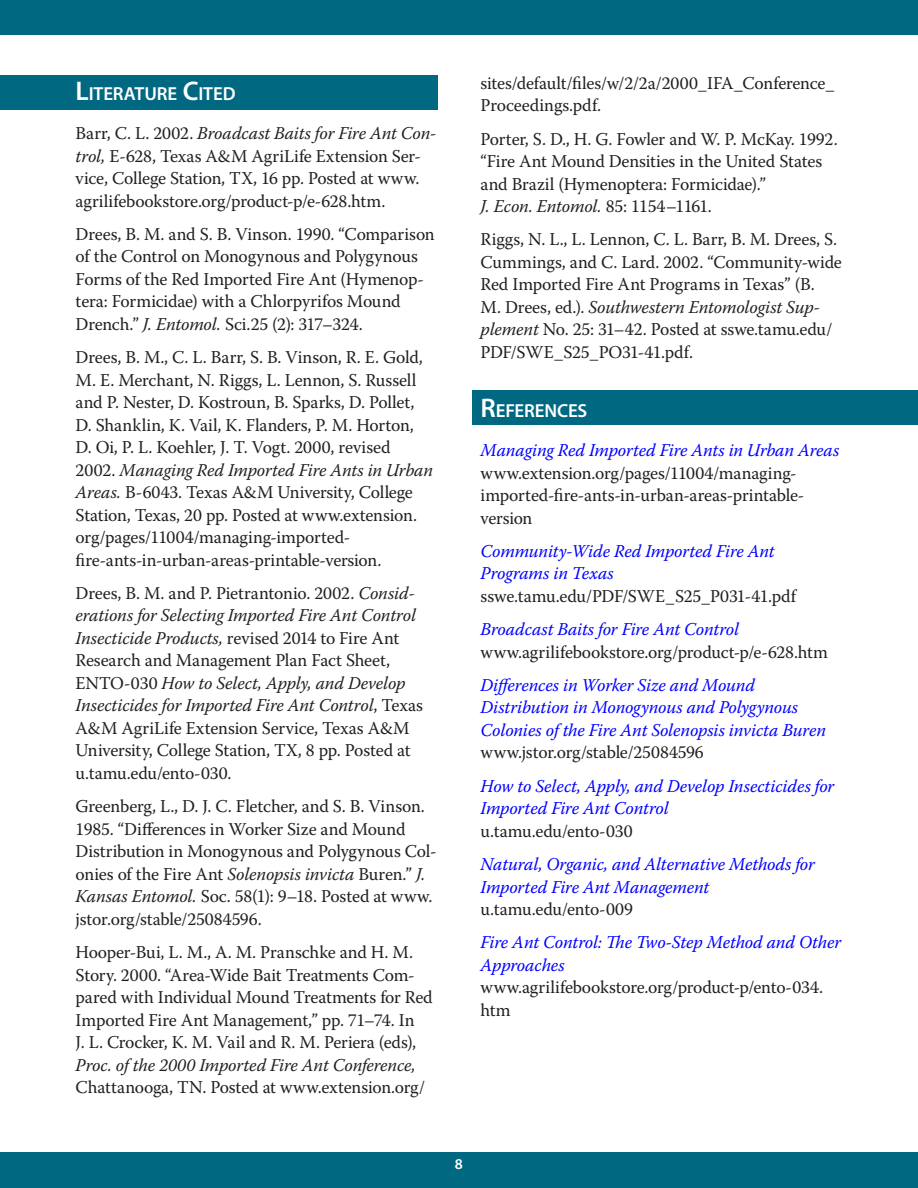
<style>
.page{position:relative;width:918px;height:1188px;background:#fff}
.page>*{position:absolute;margin:0;border:0;box-sizing:border-box;transform-origin:0 0}
.heading1{font:600 18.9px "Myriad Pro";letter-spacing:-.005em;color:#fff}
.body_text{font:18px/22.5px "Warnock Pro";letter-spacing:-.01em;color:#231f20}
.body_text-2{font:italic 18px/22.5px "Warnock Pro";letter-spacing:-.01em;color:#00f}
.t1{font:600 15px "Myriad Pro";color:#fff}
.s1{font-size:27px}
.s2{font-style:italic}
.s3{font-style:italic;color:#00f}
.s4{font-style:normal;color:#231f20}
</style>
<div class="page">
<div style="left:0;top:0;width:918px;height:35px;background:#006881"></div>
<div style="left:0;top:1152px;width:918px;height:36px;background:#006881"></div>
<div style="left:0;top:76px;width:437px;height:34px;background:#006881"></div>
<div style="left:472px;top:391px;width:446px;height:34px;background:#006881"></div>
<p class="heading1" style="left:76px;top:82px;width:162px"><span class="s1">L</span>ITERATURE <span class="s1">C</span>ITED</p>
<p class="body_text" style="left:76px;top:122px;width:362px">Barr, C. L. 2002. <span class="s2">Broadcast Baits for Fire Ant Con&shy;trol,</span> E-628, Texas A&amp;M AgriLife Extension Ser&shy;vice, College Station, TX, 16 pp. Posted at www. agrilifebookstore.org/product-p/e-628.htm.</p>
<p class="body_text" style="left:76px;top:222px;width:361px">Drees, B. M. and S. B. Vinson. 1990. “Comparison of the Control on Monogynous and Polygynous Forms of the Red Imported Fire Ant (Hymenop&shy;tera: Formicidae) with a Chlorpyrifos Mound Drench.” <span class="s2">J. Entomol.</span> Sci.25 (2): 317–324.</p>
<p class="body_text" style="left:76px;top:346px;width:359px">Drees, B. M., C. L. Barr, S. B. Vinson, R. E. Gold, M. E. Merchant, N. Riggs, L. Lennon, S. Russell and P. Nester, D. Kostroun, B. Sparks, D. Pollet, D. Shanklin, K. Vail, K. Flanders, P. M. Horton, D. Oi, P. L. Koehler, J. T. Vogt. 2000, revised 2002. <span class="s2">Managing Red Imported Fire Ants in Urban Areas.</span> B-6043. Texas A&amp;M University, College Station, Texas, 20 pp. Posted at www.extension. org/pages/11004/managing-imported&shy;fire-ants-in-urban-areas-printable-version.</p>
<p class="body_text" style="left:76px;top:581px;width:349px">Drees, B. M. and P. Pietrantonio. 2002. <span class="s2">Consid&shy;erations for Selecting Imported Fire Ant Control Insecticide Products,</span> revised 2014 to Fire Ant Research and Management Plan Fact Sheet, ENTO-030 <span class="s2">How to Select, Apply, and Develop Insecticides for Imported Fire Ant Control</span>, Texas A&amp;M AgriLife Extension Service, Texas A&amp;M University, College Station, TX, 8 pp. Posted at u.tamu.edu/ento-030.</p>
<p class="body_text" style="left:76px;top:795px;width:362px">Greenberg, L., D. J. C. Fletcher, and S. B. Vinson.<br>1985. “Differences in Worker Size and Mound Distribution in Monogynous and Polygynous Col&shy;onies of the Fire Ant <span class="s2">Solenopsis invicta</span> Buren.” <span class="s2">J.<br>Kansas Entomol.</span> Soc. 58(1): 9–18. Posted at www. jstor.org/stable/25084596.</p>
<p class="body_text" style="left:76px;top:941px;width:359px">Hooper-Bui, L. M., A. M. Pranschke and H. M.<br>Story. 2000. “Area-Wide Bait Treatments Com&shy;pared with Individual Mound Treatments for Red Imported Fire Ant Management,” pp. 71–74. In<br>J. L. Crocker, K. M. Vail and R. M. Periera (eds), <span class="s2">Proc. of the 2000 Imported Fire Ant Conference, </span>Chattanooga, TN. Posted at www.extension.org/</p>
<p class="body_text" style="left:481px;top:71px;width:355px">sites/default/files/w/2/2a/2000_IFA_Conference_<br>Proceedings.pdf.</p>
<p class="body_text" style="left:481px;top:127px;width:359px">Porter, S. D., H. G. Fowler and W. P. McKay. 1992. “Fire Ant Mound Densities in the United States and Brazil (Hymenoptera: Formicidae).”<br><span class="s2">J. Econ. Entomol.</span> 85: 1154–1161.</p>
<p class="body_text" style="left:481px;top:228px;width:363px">Riggs, N. L., L. Lennon, C. L. Barr, B. M. Drees, S.<br>Cummings, and C. Lard. 2002. “Community-wide Red Imported Fire Ant Programs in Texas” (B.<br>M. Drees, ed.). <span class="s2">Southwestern Entomologist Sup&shy;plement</span> No. 25: 31–42. Posted at sswe.tamu.edu/ PDF/SWE_S25_PO31-41.pdf.</p>
<p class="heading1" style="left:481px;top:399px;width:108px"><span class="s1">R</span>EFERENCES</p>
<p class="body_text" style="left:481px;top:439px;width:360px"><span class="s3">Managing Red Imported Fire Ants in Urban Areas </span>www.extension.org/pages/11004/managing&shy;imported-fire-ants-in-urban-areas-printable&shy;version</p>
<p class="body_text-2" style="left:481px;top:539px;width:317px">Community-Wide Red Imported Fire Ant<br>Programs in Texas <span class="s4">sswe.tamu.edu/PDF/SWE_S25_P031-41.pdf</span></p>
<p class="body_text" style="left:481px;top:618px;width:349px"><span class="s3">Broadcast Baits for Fire Ant Control </span>www.agrilifebookstore.org/product-p/e-628.htm</p>
<p class="body_text-2" style="left:481px;top:673px;width:347px">Differences in Worker Size and Mound Distribution in Monogynous and Polygynous Colonies of the Fire Ant Solenopsis invicta Buren <span class="s4">www.jstor.org/stable/25084596</span></p>
<p class="body_text-2" style="left:481px;top:774px;width:355px">How to Select, Apply, and Develop Insecticides for<br>Imported Fire Ant Control<br><span class="s4">u.tamu.edu/ento-030</span></p>
<p class="body_text-2" style="left:481px;top:853px;width:336px">Natural, Organic, and Alternative Methods for<br>Imported Fire Ant Management <span class="s4">u.tamu.edu/ento-009</span></p>
<p class="body_text-2" style="left:481px;top:931px;width:362px">Fire Ant Control: The Two-Step Method and Other<br>Approaches <span class="s4">www.agrilifebookstore.org/product-p/ento-034. htm</span></p>
<p class="t1" style="left:455px;top:1154px;width:10px">8</p>
</div>
